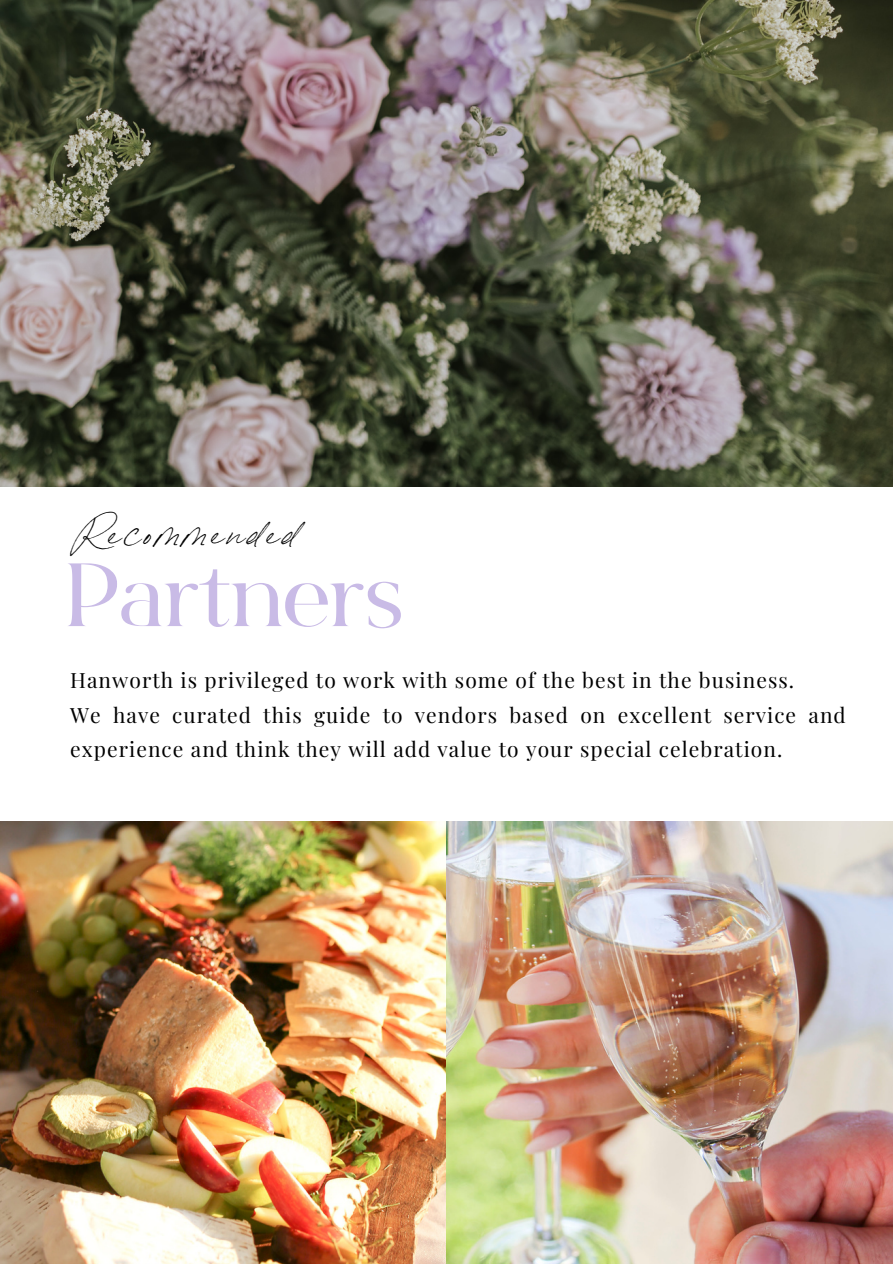
<style>
.page{position:relative;width:893px;height:1264px;background:#fff}
.page>*{position:absolute;margin:0;border:0;box-sizing:border-box;transform-origin:0 0}
.t1{font:700 90px "Bon Vivant Serif";letter-spacing:-.01em;color:#c9bbe6}
.t2{font:36.9px "Bon Vivant";letter-spacing:.1em;color:#000}
.t3{font:21px/34.8px "Playfair Display";letter-spacing:.05em;color:#000}
</style>
<div class="page">
<img style="left:0;top:0;width:892px;height:486px">
<img style="left:0;top:821px;width:892px;height:442px">
<p class="t2" style="left:74px;top:509px;width:224px">Recommended</p>
<p class="t1" style="left:65px;top:558px;width:338px">Partners</p>
<p class="t3" style="left:70px;top:661px;width:725px">Hanworth is privileged to work with some of the best in the business.</p>
<p class="t3" style="left:70px;top:696px;width:777px">We have curated this guide to vendors based on excellent service and experience and think they will add value to your special celebration.</p>
</div>
